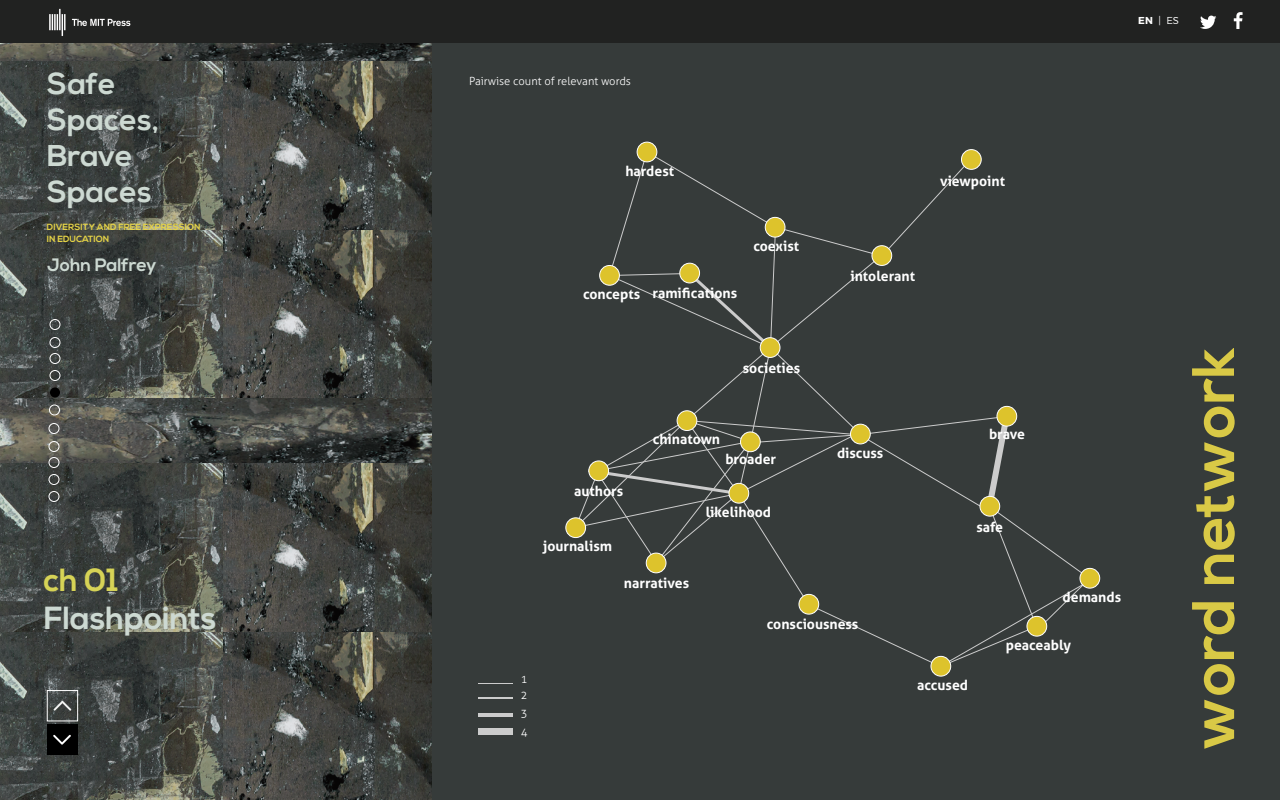
<style>
.page{position:relative;width:1280px;height:800px;background:#fff}
.page>*{position:absolute;margin:0;border:0;box-sizing:border-box;transform-origin:0 0}
.t1{font:700 60px "Nexa";color:#e6d447}
.t2{font:700 32px "Nexa";color:#cdd9d2}
.t3{font:700 32px "Nexa";color:#d6d356}
.t4{font:700 30px/36px "Nexa";color:#cdd9d2}
.t5{font:700 18px "Nexa";color:#cdd9d2}
.t6{font:700 14px "Aller";color:#fff}
.t7{font:300 11.2px/16px "Aller";color:#fff}
.t8{font:300 10px "Montserrat";color:#fff}
.t9{font:700 9px/12px "Nexa";color:#e6d447}
.s1{font-weight:700}
</style>
<div class="page">
<img style="left:0;top:43px;width:432px;height:757px">
<div style="left:432px;top:0;width:848px;height:800px;background:#363b3a"></div>
<div style="left:0;top:0;width:1280px;height:43px;background:#212221"></div>
<svg style="left:1200px;top:16px;width:16px;height:13px"></svg>
<svg style="left:1234px;top:12px;width:9px;height:17px"></svg>
<img style="left:49px;top:8px;width:82px;height:28px">
<div style="left:47px;top:725px;width:30px;height:30px;background:#000"></div>
<svg style="left:53px;top:735px;width:18px;height:10px"></svg>
<div style="left:47px;top:690px;width:31px;height:31px;border:1px solid #fff"></div>
<svg style="left:54px;top:701px;width:17px;height:10px"></svg>
<div style="left:48px;top:491px;width:12px;height:11px;border:1px solid #fff;border-radius:50%"></div>
<div style="left:48px;top:474px;width:12px;height:11px;border:1px solid #fff;border-radius:50%"></div>
<div style="left:48px;top:457px;width:12px;height:11px;border:1px solid #fff;border-radius:50%"></div>
<div style="left:48px;top:441px;width:12px;height:11px;border:1px solid #fff;border-radius:50%"></div>
<div style="left:48px;top:423px;width:12px;height:11px;border:1px solid #fff;border-radius:50%"></div>
<div style="left:49px;top:404px;width:11px;height:12px;border:1px solid #fff;border-radius:50%"></div>
<div style="left:50px;top:388px;width:10px;height:10px;background:#000;border-radius:50%"></div>
<div style="left:50px;top:370px;width:10px;height:11px;border:1px solid #fff;border-radius:50%"></div>
<div style="left:50px;top:353px;width:10px;height:11px;border:1px solid #fff;border-radius:50%"></div>
<div style="left:50px;top:337px;width:10px;height:11px;border:1px solid #fff;border-radius:50%"></div>
<div style="left:50px;top:319px;width:10px;height:11px;border:1px solid #fff;border-radius:50%"></div>
<hr style="left:478px;top:683px;width:35px;height:1px;background:#ccc">
<hr style="left:478px;top:697px;width:35px;height:2px;background:#ccc">
<hr style="left:478px;top:713px;width:35px;height:4px;background:#ccc">
<div style="left:478px;top:728px;width:35px;height:7px;background:#ccc"></div>
<svg style="left:615px;top:151px;width:353px;height:104px"></svg>
<svg style="left:770px;top:227px;width:198px;height:28px"></svg>
<svg style="left:783px;top:523px;width:307px;height:144px"></svg>
<svg style="left:940px;top:578px;width:155px;height:89px"></svg>
<svg style="left:574px;top:255px;width:440px;height:308px"></svg>
<div style="left:851px;top:424px;width:19px;height:20px;background:#ddc32c;border-radius:50%"></div>
<div style="left:850px;top:424px;width:21px;height:20px;border:1px solid #fff;border-radius:50%"></div>
<div style="left:931px;top:656px;width:20px;height:20px;background:#ddc32c;border-radius:50%"></div>
<div style="left:931px;top:656px;width:20px;height:20px;border:1px solid #fff;border-radius:50%"></div>
<div style="left:1080px;top:568px;width:20px;height:20px;background:#ddc32c;border-radius:50%"></div>
<div style="left:1080px;top:568px;width:20px;height:20px;border:1px solid #fff;border-radius:50%"></div>
<div style="left:1027px;top:616px;width:20px;height:20px;background:#ddc32c;border-radius:50%"></div>
<div style="left:1027px;top:616px;width:20px;height:20px;border:1px solid #fff;border-radius:50%"></div>
<div style="left:997px;top:406px;width:20px;height:20px;background:#ddc32c;border-radius:50%"></div>
<div style="left:997px;top:406px;width:20px;height:20px;border:1px solid #fff;border-radius:50%"></div>
<div style="left:980px;top:496px;width:20px;height:20px;background:#ddc32c;border-radius:50%"></div>
<div style="left:980px;top:496px;width:20px;height:20px;border:1px solid #fff;border-radius:50%"></div>
<div style="left:566px;top:518px;width:20px;height:20px;background:#ddc32c;border-radius:50%"></div>
<div style="left:566px;top:518px;width:20px;height:20px;border:1px solid #fff;border-radius:50%"></div>
<div style="left:646px;top:553px;width:20px;height:20px;background:#ddc32c;border-radius:50%"></div>
<div style="left:646px;top:553px;width:20px;height:20px;border:1px solid #fff;border-radius:50%"></div>
<div style="left:741px;top:432px;width:19px;height:20px;background:#ddc32c;border-radius:50%"></div>
<div style="left:740px;top:432px;width:21px;height:20px;border:1px solid #fff;border-radius:50%"></div>
<div style="left:589px;top:461px;width:20px;height:20px;background:#ddc32c;border-radius:50%"></div>
<div style="left:589px;top:461px;width:20px;height:20px;border:1px solid #fff;border-radius:50%"></div>
<div style="left:729px;top:483px;width:20px;height:20px;background:#ddc32c;border-radius:50%"></div>
<div style="left:729px;top:483px;width:20px;height:20px;border:1px solid #fff;border-radius:50%"></div>
<div style="left:677px;top:411px;width:20px;height:20px;background:#ddc32c;border-radius:50%"></div>
<div style="left:677px;top:411px;width:20px;height:20px;border:1px solid #fff;border-radius:50%"></div>
<div style="left:760px;top:338px;width:20px;height:19px;background:#ddc32c;border-radius:50%"></div>
<div style="left:760px;top:337px;width:20px;height:21px;border:1px solid #fff;border-radius:50%"></div>
<div style="left:680px;top:263px;width:20px;height:20px;background:#ddc32c;border-radius:50%"></div>
<div style="left:680px;top:263px;width:20px;height:20px;border:1px solid #fff;border-radius:50%"></div>
<div style="left:600px;top:265px;width:19px;height:20px;background:#ddc32c;border-radius:50%"></div>
<div style="left:599px;top:265px;width:21px;height:20px;border:1px solid #fff;border-radius:50%"></div>
<div style="left:872px;top:246px;width:20px;height:19px;background:#ddc32c;border-radius:50%"></div>
<div style="left:872px;top:245px;width:20px;height:21px;border:1px solid #fff;border-radius:50%"></div>
<div style="left:961px;top:150px;width:20px;height:19px;background:#ddc32c;border-radius:50%"></div>
<div style="left:961px;top:149px;width:20px;height:21px;border:1px solid #fff;border-radius:50%"></div>
<div style="left:765px;top:217px;width:20px;height:20px;background:#ddc32c;border-radius:50%"></div>
<div style="left:765px;top:217px;width:20px;height:20px;border:1px solid #fff;border-radius:50%"></div>
<div style="left:637px;top:142px;width:20px;height:20px;background:#ddc32c;border-radius:50%"></div>
<div style="left:637px;top:142px;width:20px;height:20px;border:1px solid #fff;border-radius:50%"></div>
<div style="left:799px;top:594px;width:20px;height:20px;background:#ddc32c;border-radius:50%"></div>
<div style="left:799px;top:594px;width:20px;height:20px;border:1px solid #fff;border-radius:50%"></div>
<h3 class="t4" style="left:47px;top:67px;width:114px">Safe<br>Spaces,<br>Brave<br>Spaces</h3>
<p class="t9" style="left:47px;top:221px;width:155px">DIVERSITY AND FREE EXPRESSION<br>IN EDUCATION</p>
<p class="t5" style="left:47px;top:254px;width:111px">John Palfrey</p>
<h2 class="t3" style="left:44px;top:561px;width:76px">ch 01</h2>
<h2 class="t2" style="left:44px;top:600px;width:174px">Flashpoints</h2>
<p class="t7" style="left:469px;top:73px;width:164px">Pairwise count of relevant words</p>
<p class="t8" style="left:1138px;top:15px;width:42px"><span class="s1">EN</span> | ES</p>
<p class="t6" style="left:625px;top:163px;width:50px">hardest</p>
<p class="t6" style="left:583px;top:285px;width:156px">concepts ramifications</p>
<p class="t6" style="left:753px;top:238px;width:47px">coexist</p>
<p class="t6" style="left:940px;top:173px;width:67px">viewpoint</p>
<p class="t6" style="left:850px;top:268px;width:66px">intolerant</p>
<p class="t6" style="left:743px;top:360px;width:59px">societies</p>
<p class="t6" style="left:653px;top:431px;width:69px">chinatown</p>
<p class="t6" style="left:574px;top:483px;width:50px">authors</p>
<p class="t6" style="left:543px;top:538px;width:71px">journalism</p>
<p class="t6" style="left:624px;top:575px;width:67px">narratives</p>
<p class="t6" style="left:725px;top:451px;width:52px">broader</p>
<p class="t6" style="left:706px;top:504px;width:67px">likelihood</p>
<p class="t6" style="left:837px;top:445px;width:48px">discuss</p>
<p class="t6" style="left:767px;top:616px;width:93px">consciousness</p>
<p class="t7" style="left:521px;top:671px;width:8px">1<br>2</p>
<p class="t7" style="left:521px;top:704px;width:8px;line-height:19px">3<br>4</p>
<p class="t6" style="left:989px;top:426px;width:38px">brave</p>
<p class="t6" style="left:976px;top:519px;width:28px">safe</p>
<p class="t6" style="left:917px;top:677px;width:52px">accused</p>
<p class="t6" style="left:1063px;top:589px;width:60px">demands</p>
<p class="t6" style="left:1006px;top:637px;width:67px">peaceably</p>
<h1 class="t1" style="left:1179px;top:751px;width:405px;rotate:-90deg">word network</h1>
</div>
